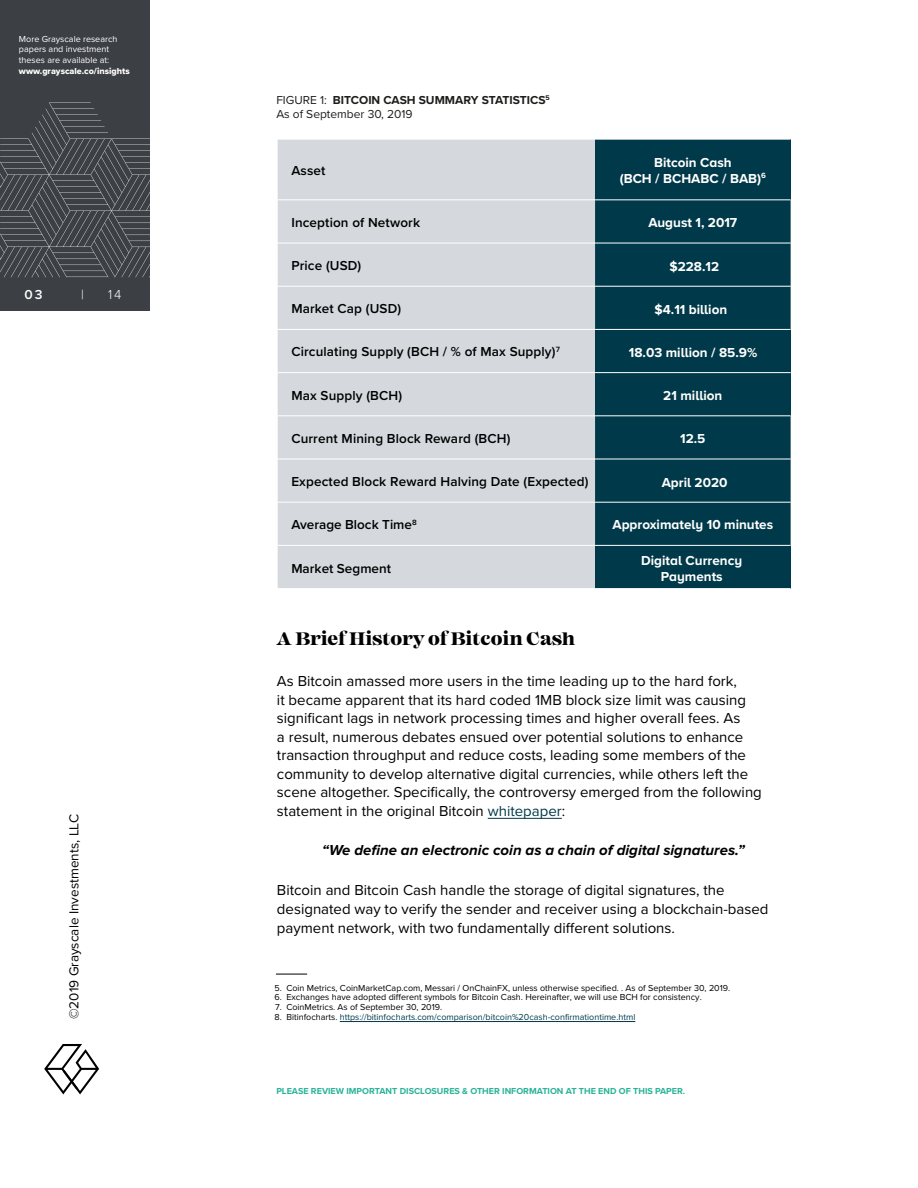
<style>
.page{position:relative;width:918px;height:1188px;background:#fff}
.page>*{position:absolute;margin:0;border:0;box-sizing:border-box;transform-origin:0 0}
.t1{font:800 18px "Mackay";color:#000}
.t2{font:15px/18.5px "Proxima Nova";color:#000}
.t3{font:italic 700 15px "Proxima Nova";color:#000}
.t4{font:600 13.5px "Proxima Nova";letter-spacing:.01em;color:#000}
.t5{font:700 13.5px/16.2px "Proxima Nova A";color:#fff;text-align:center}
.t6{font:13.5px "Proxima Nova";color:#000}
.t7{font:300 13.5px "Proxima Nova";color:#fff}
.t8{font:600 13.5px "Proxima Nova";color:#fff}
.t9{font:12px/14.4px "Proxima Nova";color:#1d1d1b}
.t10{font:9px "Proxima Nova";color:#000}
.t11{font:9px "Proxima Nova";color:#003949}
.t12{font:700 9px "Proxima Nova";color:#29b397}
.t13{font:9px/10.8px "Proxima Nova";color:#fff}
.t14{font:9px "Proxima Nova Extrabld";color:#fff}
.s1{font-weight:700}
.s2{color:#003949}
.s3{color:#000}
</style>
<div class="page">
<div style="left:0;top:0;width:150px;height:310px;background:#3c3f43"></div>
<svg style="left:0;top:103px;width:150px;height:174px"></svg>
<svg style="left:44px;top:1044px;width:55px;height:50px"></svg>
<div style="left:277px;top:139px;width:318px;height:61px;background:#d5d9dd"></div>
<div style="left:595px;top:139px;width:196px;height:61px;background:#003949"></div>
<svg style="left:278px;top:200px;width:513px;height:129px;background:#708d97"></svg>
<div style="left:277px;top:286px;width:318px;height:43px;background:#d5d9dd"></div>
<div style="left:277px;top:329px;width:318px;height:44px;background:#d5d9dd"></div>
<div style="left:595px;top:329px;width:196px;height:44px;background:#003949"></div>
<div style="left:277px;top:373px;width:318px;height:43px;background:#d5d9dd"></div>
<div style="left:595px;top:373px;width:196px;height:43px;background:#003949"></div>
<svg style="left:278px;top:416px;width:513px;height:129px;background:#849ca5"></svg>
<div style="left:277px;top:545px;width:318px;height:44px;background:#d5d9dd"></div>
<div style="left:595px;top:545px;width:196px;height:44px;background:#003949"></div>
<hr style="left:277px;top:140px;width:1px;height:60px;background:#fff">
<hr style="left:277px;top:329px;width:1px;height:44px;background:#fff">
<hr style="left:277px;top:373px;width:1px;height:43px;background:#fff">
<hr style="left:277px;top:286px;width:1px;height:43px;background:#fff">
<hr style="left:277px;top:545px;width:1px;height:43px;background:#fff">
<hr style="left:277px;top:139px;width:318px;height:1px;background:#fff">
<hr style="left:278px;top:329px;width:317px;height:1px;background:#fff">
<hr style="left:278px;top:199px;width:317px;height:1px;background:#fff">
<hr style="left:278px;top:243px;width:317px;height:1px;background:#fff">
<hr style="left:278px;top:372px;width:317px;height:1px;background:#fff">
<hr style="left:278px;top:415px;width:317px;height:1px;background:#fff">
<hr style="left:278px;top:459px;width:317px;height:1px;background:#fff">
<hr style="left:278px;top:286px;width:317px;height:1px;background:#fff">
<hr style="left:278px;top:502px;width:317px;height:1px;background:#fff">
<hr style="left:278px;top:545px;width:317px;height:1px;background:#fff">
<hr style="left:277px;top:588px;width:318px;height:1px;background:#fff">
<hr style="left:595px;top:139px;width:196px;height:1px;background:#fff">
<hr style="left:595px;top:199px;width:196px;height:1px;background:#fff">
<hr style="left:595px;top:243px;width:196px;height:1px;background:#fff">
<hr style="left:595px;top:286px;width:196px;height:1px;background:#fff">
<hr style="left:595px;top:329px;width:196px;height:1px;background:#fff">
<hr style="left:595px;top:372px;width:196px;height:1px;background:#fff">
<hr style="left:595px;top:415px;width:196px;height:1px;background:#fff">
<hr style="left:595px;top:459px;width:196px;height:1px;background:#fff">
<hr style="left:595px;top:502px;width:196px;height:1px;background:#fff">
<hr style="left:595px;top:545px;width:196px;height:1px;background:#fff">
<hr style="left:595px;top:588px;width:196px;height:1px;background:#fff">
<hr style="left:340px;top:1021px;width:295px;height:1px;background:#003949">
<hr style="left:276px;top:974px;width:31px;height:1px;background:#000">
<hr style="left:488px;top:818px;width:74px;height:1px;background:#003949">
<p class="t13" style="left:19px;top:33px;width:100px">More Grayscale research papers and investment theses are available at:</p>
<p class="t14" style="left:19px;top:64px;width:112px">www.grayscale.co/insights</p>
<p class="t8" style="left:25px;top:284px;width:20px">03</p>
<p class="t7" style="left:81px;top:284px;width:4px">|</p>
<p class="t7" style="left:108px;top:284px;width:15px">14</p>
<p class="t6" style="left:64px;top:1019px;width:207px;rotate:-90deg">©2019 Grayscale Investments, LLC</p>
<p class="t9" style="left:276px;top:92px;width:275px">FIGURE 1: <span class="s1">BITCOIN CASH SUMMARY STATISTICS</span><sup>5<br></sup>As of September 30, 2019</p>
<p class="t4" style="left:291px;top:160px;width:36px">Asset</p>
<p class="t5" style="left:620px;top:154px;width:148px">Bitcoin Cash<br>(BCH / BCHABC / BAB)<sup>6</sup></p>
<p class="t4" style="left:291px;top:212px;width:130px">Inception of Network</p>
<p class="t5" style="left:648px;top:214px;width:90px">August 1, 2017</p>
<p class="t4" style="left:291px;top:255px;width:71px">Price (USD)</p>
<p class="t5" style="left:669px;top:258px;width:51px">$228.12</p>
<p class="t4" style="left:291px;top:299px;width:111px">Market Cap (USD)</p>
<p class="t5" style="left:655px;top:301px;width:74px">$4.11 billion</p>
<p class="t4" style="left:291px;top:342px;width:270px">Circulating Supply (BCH / % of Max Supply)<sup>7</sup></p>
<p class="t5" style="left:629px;top:344px;width:130px">18.03 million / 85.9%</p>
<p class="t4" style="left:291px;top:385px;width:112px">Max Supply (BCH)</p>
<p class="t5" style="left:663px;top:387px;width:61px">21 million</p>
<p class="t4" style="left:291px;top:428px;width:221px">Current Mining Block Reward (BCH)</p>
<p class="t5" style="left:680px;top:430px;width:27px">12.5</p>
<p class="t4" style="left:291px;top:472px;width:299px">Expected Block Reward Halving Date (Expected)</p>
<p class="t5" style="left:662px;top:474px;width:67px">April 2020</p>
<p class="t4" style="left:291px;top:515px;width:127px">Average Block Time<sup>8</sup></p>
<p class="t5" style="left:613px;top:516px;width:162px">Approximately 10 minutes</p>
<p class="t4" style="left:291px;top:558px;width:101px">Market Segment</p>
<p class="t5" style="left:641px;top:552px;width:103px">Digital Currency<br>Payments</p>
<p class="t1" style="left:277px;top:628px;width:300px">A Brief History of Bitcoin Cash</p>
<p class="t2" style="left:277px;top:672px;width:486px">As Bitcoin amassed more users in the time leading up to the hard fork,<br>it became apparent that its hard coded 1MB block size limit was causing significant lags in network processing times and higher overall fees. As<br>a result, numerous debates ensued over potential solutions to enhance transaction throughput and reduce costs, leading some members of the community to develop alternative digital currencies, while others left the scene altogether. Specifically, the controversy emerged from the following statement in the original Bitcoin <span class="s2">whitepaper</span>:</p>
<p class="t3" style="left:322px;top:844px;width:424px">“We define an electronic coin as a chain of digital signatures.”</p>
<p class="t2" style="left:277px;top:880px;width:493px">Bitcoin and Bitcoin Cash handle the storage of digital signatures, the designated way to verify the sender and receiver using a blockchain-based payment network, with two fundamentally different solutions.</p>
<p class="t10" style="left:274px;top:981px;width:457px">5. Coin Metrics, CoinMarketCap.com, Messari / OnChainFX, unless otherwise specified. . As of September 30, 2019.</p>
<p class="t10" style="left:274px;top:991px;width:429px">6. Exchanges have adopted different symbols for Bitcoin Cash. Hereinafter, we will use BCH for consistency.</p>
<p class="t10" style="left:275px;top:1000px;width:169px">7. CoinMetrics. As of September 30, 2019.</p>
<p class="t11" style="left:274px;top:1010px;width:362px"><span class="s3">8. Bitinfocharts.</span> https://bitinfocharts.com/comparison/bitcoin%20cash-confirmationtime.html</p>
<p class="t12" style="left:276px;top:1084px;width:410px">PLEASE REVIEW IMPORTANT DISCLOSURES &amp; OTHER INFORMATION AT THE END OF THIS PAPER.</p>
</div>
